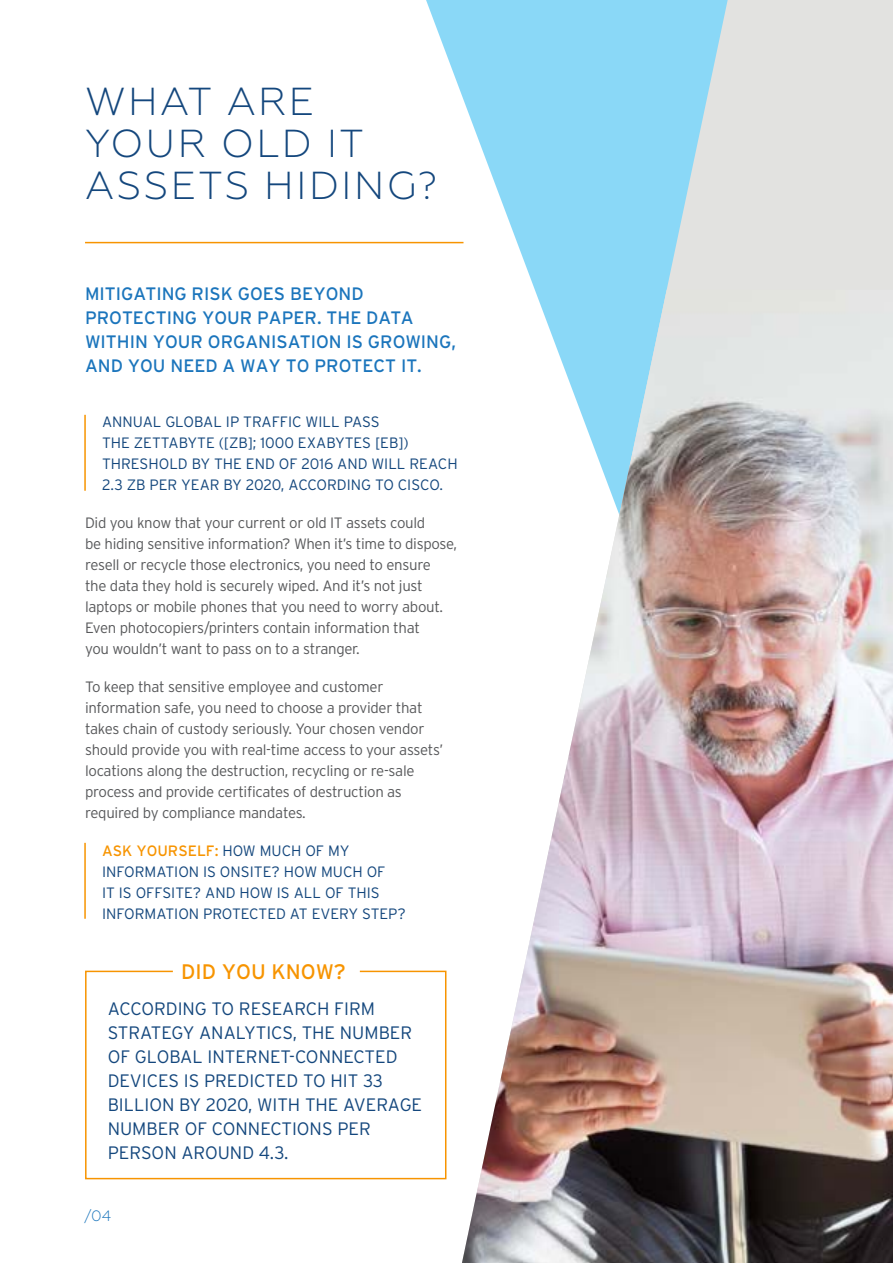
<style>
.page{position:relative;width:893px;height:1263px;background:#fff}
.page>*{position:absolute;margin:0;border:0;box-sizing:border-box;transform-origin:0 0}
.t1{font:300 39px/42px "Geometria";letter-spacing:.06em;color:#14477d}
.t2{font:21px "Interstate";color:#f79400}
.t3{font:300 18px/24px "Interstate";color:#14477d}
.t4{font:18px/24px "Interstate";color:#1b75bc}
.t5{font:300 15px/21px "Interstate";letter-spacing:-.02em;color:#58595b}
.t6{font:300 15px/21px "Interstate";color:#14477d}
.t7{font:300 15px "Geometria";color:#1b75bc}
.s1{font-weight:400;color:#f79400}
</style>
<div class="page">
<svg style="left:462px;top:0;width:431px;height:290px;background:#b8deed"></svg>
<img style="left:462px;top:290px;width:431px;height:973px">
<hr style="left:85px;top:242px;width:378px;height:1px;background:#f79400">
<hr style="left:84px;top:415px;width:2px;height:76px;background:#f79400">
<hr style="left:84px;top:843px;width:2px;height:76px;background:#f79400">
<svg style="left:85px;top:970px;width:362px;height:210px"></svg>
<h1 class="t1" style="left:85px;top:81px;width:353px">WHAT ARE<br>YOUR OLD IT<br>ASSETS HIDING?</h1>
<p class="t4" style="left:85px;top:282px;width:372px">MITIGATING RISK GOES BEYOND<br>PROTECTING YOUR PAPER. THE DATA<br>WITHIN YOUR ORGANISATION IS GROWING,<br>AND YOU NEED A WAY TO PROTECT IT.</p>
<p class="t6" style="left:102px;top:411px;width:357px">ANNUAL GLOBAL IP TRAFFIC WILL PASS<br>THE ZETTABYTE ([ZB]; 1000 EXABYTES [EB])<br>THRESHOLD BY THE END OF 2016 AND WILL REACH 2.3 ZB PER YEAR BY 2020, ACCORDING TO CISCO.</p>
<p class="t5" style="left:85px;top:512px;width:374px">Did you know that your current or old IT assets could<br>be hiding sensitive information? When it’s time to dispose, resell or recycle those electronics, you need to ensure<br>the data they hold is securely wiped. And it’s not just laptops or mobile phones that you need to worry about.<br>Even photocopiers/printers contain information that<br>you wouldn’t want to pass on to a stranger.</p>
<p class="t5" style="left:85px;top:676px;width:360px">To keep that sensitive employee and customer information safe, you need to choose a provider that takes chain of custody seriously. Your chosen vendor should provide you with real-time access to your assets’ locations along the destruction, recycling or re-sale process and provide certificates of destruction as required by compliance mandates.</p>
<p class="t6" style="left:102px;top:840px;width:305px"><span class="s1">ASK YOURSELF:</span> HOW MUCH OF MY INFORMATION IS ONSITE? HOW MUCH OF<br>IT IS OFFSITE? AND HOW IS ALL OF THIS INFORMATION PROTECTED AT EVERY STEP?</p>
<h2 class="t2" style="left:181px;top:960px;width:166px">DID YOU KNOW?</h2>
<p class="t3" style="left:108px;top:996px;width:316px">ACCORDING TO RESEARCH FIRM<br>STRATEGY ANALYTICS, THE NUMBER<br>OF GLOBAL INTERNET-CONNECTED<br>DEVICES IS PREDICTED TO HIT 33<br>BILLION BY 2020, WITH THE AVERAGE<br>NUMBER OF CONNECTIONS PER<br>PERSON AROUND 4.3.</p>
<p class="t7" style="left:84px;top:1207px;width:28px">/04</p>
</div>
